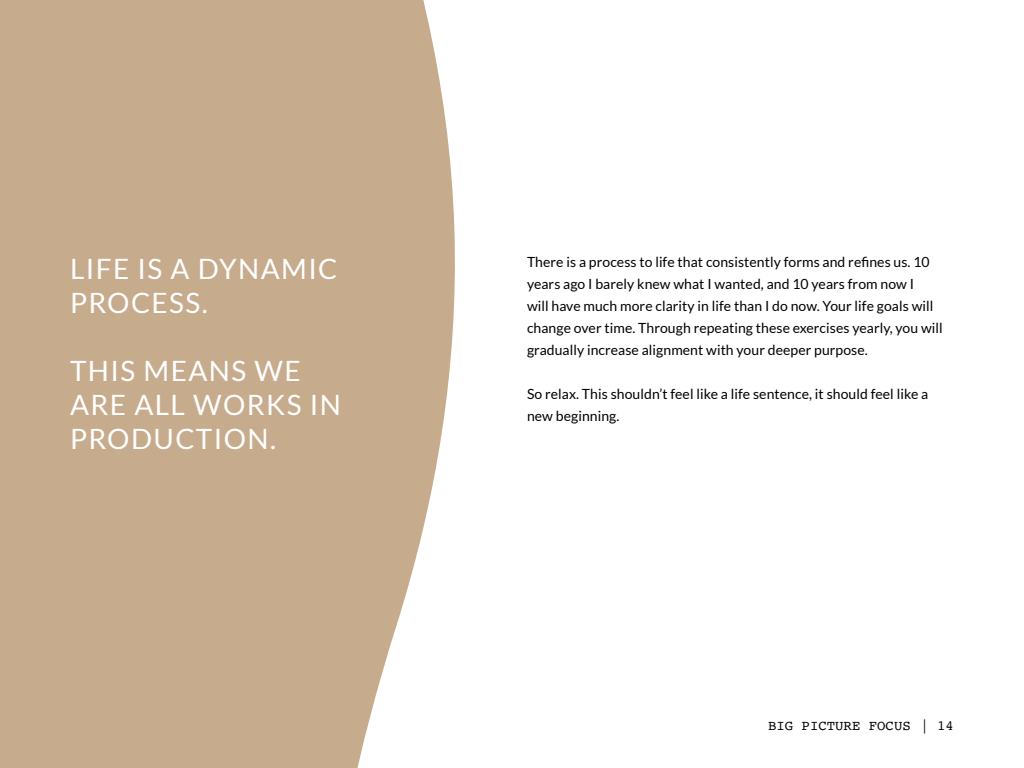
<style>
.page{position:relative;width:1024px;height:768px;background:#fff}
.page>*{position:absolute;margin:0;border:0;box-sizing:border-box;transform-origin:0 0}
.t1{font:28px/34px "Lato";letter-spacing:.05em;color:#fff}
.t2{font:14px/22px "Lato";letter-spacing:.005em;color:#000}
.t3{font:14px "Courier";color:#000}
</style>
<div class="page">
<div style="left:0;top:0;width:455px;height:768px;background:#c7ab8d"></div>
<p class="t1" style="left:70px;top:251px;width:269px">LIFE IS A DYNAMIC<br>PROCESS.</p>
<p class="t1" style="left:70px;top:353px;width:272px">THIS MEANS WE<br>ARE ALL WORKS IN<br>PRODUCTION.</p>
<p class="t2" style="left:527px;top:251px;width:417px">There is a process to life that consistently forms and refines us. 10 years ago I barely knew what I wanted, and 10 years from now I<br>will have much more clarity in life than I do now. Your life goals will change over time. Through repeating these exercises yearly, you will gradually increase alignment with your deeper purpose.</p>
<p class="t2" style="left:527px;top:383px;width:403px">So relax. This shouldn’t feel like a life sentence, it should feel like a new beginning.</p>
<p class="t3" style="left:768px;top:714px;width:144px">BIG PICTURE FOCUS</p>
<p class="t3" style="left:920px;top:714px;width:35px">| 14</p>
</div>
